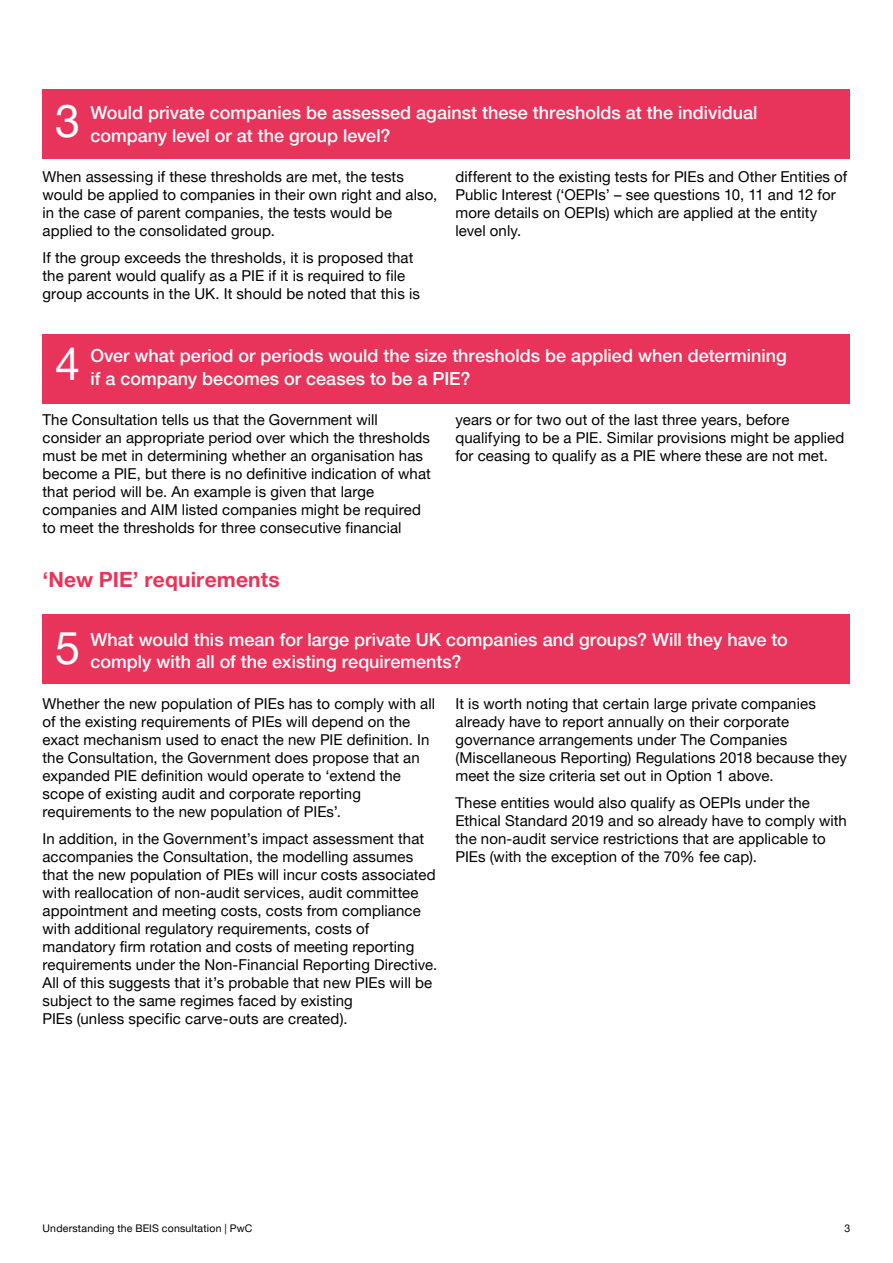
<style>
.page{position:relative;width:893px;height:1263px;background:#fff}
.page>*{position:absolute;margin:0;border:0;box-sizing:border-box;transform-origin:0 0}
.t1{font:45px "Helvetica Neue LT Pro";color:#fff}
.t2{font:700 21px "Helvetica Neue LT Pro";letter-spacing:.01em;color:#e8345a}
.t3{font:500 18px/22.5px "Helvetica Neue LT Pro";color:#fff}
.t4{font:15px/18px "Helvetica Neue LT Pro";letter-spacing:.005em;color:#000}
.t5{font:10.5px "Helvetica Neue LT Pro";letter-spacing:.02em;color:#000}
</style>
<div class="page">
<div style="left:43px;top:89px;width:807px;height:70px;background:#e8345a"></div>
<div style="left:43px;top:334px;width:807px;height:69px;background:#e8345a"></div>
<div style="left:43px;top:614px;width:807px;height:70px;background:#e8345a"></div>
<h1 class="t1" style="left:55px;top:93px;width:27px">3</h1>
<p class="t3" style="left:90px;top:101px;width:669px">Would private companies be assessed against these thresholds at the individual company level or at the group level?</p>
<p class="t4" style="left:43px;top:167px;width:396px">When assessing if these thresholds are met, the tests would be applied to companies in their own right and also, in the case of parent companies, the tests would be applied to the consolidated group.</p>
<p class="t4" style="left:43px;top:248px;width:379px">If the group exceeds the thresholds, it is proposed that the parent would qualify as a PIE if it is required to file group accounts in the UK. It should be noted that this is</p>
<p class="t4" style="left:455px;top:167px;width:393px">different to the existing tests for PIEs and Other Entities of Public Interest (‘OEPIs’ – see questions 10, 11 and 12 for more details on OEPIs) which are applied at the entity level only.</p>
<h1 class="t1" style="left:55px;top:336px;width:27px">4</h1>
<p class="t3" style="left:90px;top:344px;width:698px">Over what period or periods would the size thresholds be applied when determining if a company becomes or ceases to be a PIE?</p>
<p class="t4" style="left:43px;top:410px;width:390px">The Consultation tells us that the Government will consider an appropriate period over which the thresholds must be met in determining whether an organisation has become a PIE, but there is no definitive indication of what that period will be. An example is given that large companies and AIM listed companies might be required to meet the thresholds for three consecutive financial</p>
<p class="t4" style="left:455px;top:410px;width:390px">years or for two out of the last three years, before qualifying to be a PIE. Similar provisions might be applied for ceasing to qualify as a PIE where these are not met.</p>
<h2 class="t2" style="left:43px;top:567px;width:239px">‘New PIE’ requirements</h2>
<h1 class="t1" style="left:55px;top:620px;width:27px">5</h1>
<p class="t3" style="left:90px;top:628px;width:699px">What would this mean for large private UK companies and groups? Will they have to comply with all of the existing requirements?</p>
<p class="t4" style="left:43px;top:694px;width:394px">Whether the new population of PIEs has to comply with all of the existing requirements of PIEs will depend on the exact mechanism used to enact the new PIE definition. In the Consultation, the Government does propose that an expanded PIE definition would operate to ‘extend the scope of existing audit and corporate reporting requirements to the new population of PIEs’.</p>
<p class="t4" style="left:43px;top:829px;width:396px">In addition, in the Government’s impact assessment that accompanies the Consultation, the modelling assumes that the new population of PIEs will incur costs associated with reallocation of non-audit services, audit committee appointment and meeting costs, costs from compliance with additional regulatory requirements, costs of mandatory firm rotation and costs of meeting reporting requirements under the Non-Financial Reporting Directive.<br>All of this suggests that it’s probable that new PIEs will be subject to the same regimes faced by existing<br>PIEs (unless specific carve-outs are created).</p>
<p class="t4" style="left:455px;top:694px;width:393px">It is worth noting that certain large private companies already have to report annually on their corporate governance arrangements under The Companies (Miscellaneous Reporting) Regulations 2018 because they meet the size criteria set out in Option 1 above.</p>
<p class="t4" style="left:455px;top:793px;width:393px">These entities would also qualify as OEPIs under the Ethical Standard 2019 and so already have to comply with the non-audit service restrictions that are applicable to PIEs (with the exception of the 70% fee cap).</p>
<p class="t5" style="left:43px;top:1221px;width:212px">Understanding the BEIS consultation | PwC</p>
<p class="t5" style="left:845px;top:1221px;width:7px">3</p>
</div>
